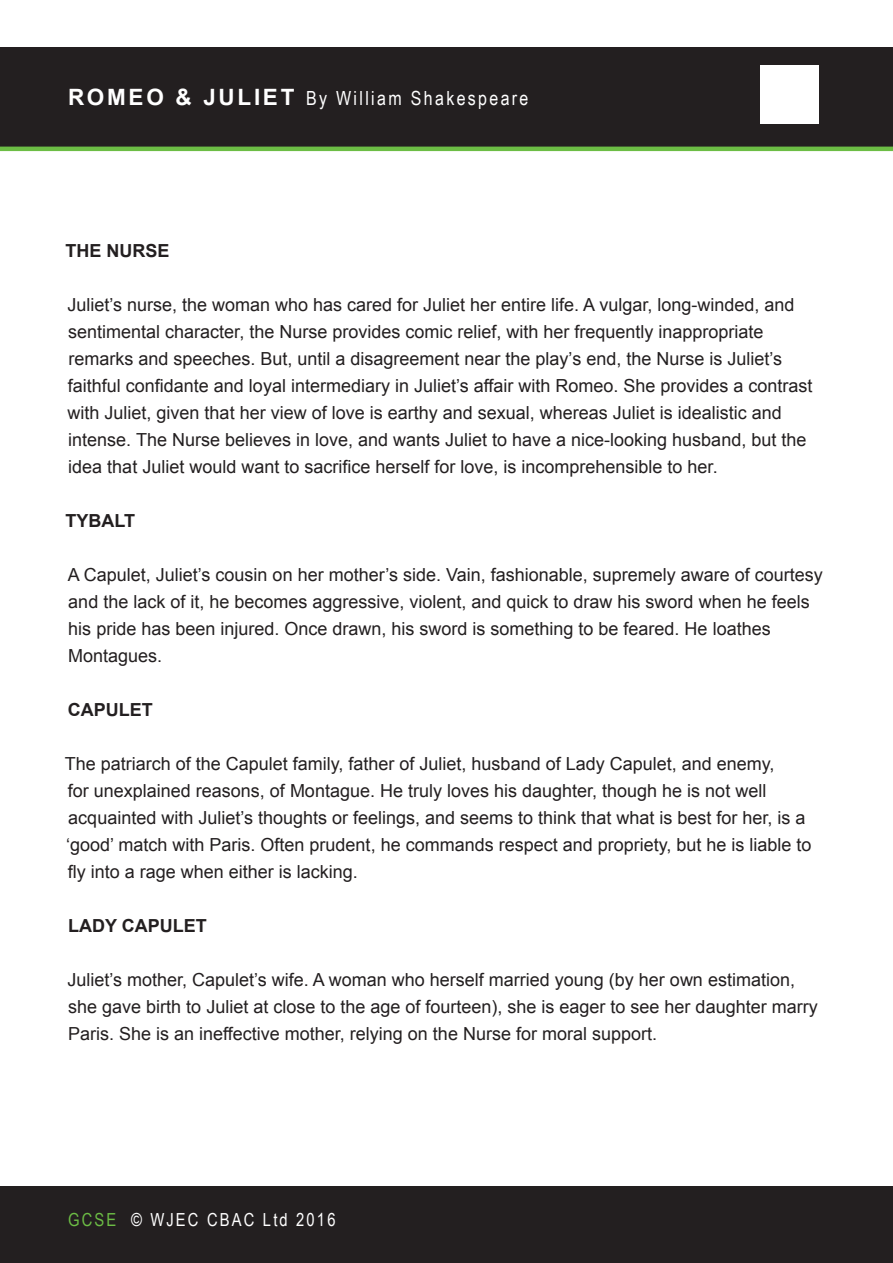
<style>
.page{position:relative;width:893px;height:1263px;background:#fff}
.page>*{position:absolute;margin:0;border:0;box-sizing:border-box;transform-origin:0 0}
.t1{font:19.5px "Arial Narrow";letter-spacing:.12em;color:#fff}
.t2{font:18px/27px "Arial";color:#231f20}
.t3{font:700 18px "Arial";color:#231f20}
.t4{font:18px "Arial Narrow";letter-spacing:.12em;color:#fff}
.s1{font-family:"Arial";font-weight:700;font-size:22.5px}
.s2{color:#6cbd45}
</style>
<div class="page">
<div style="left:0;top:47px;width:893px;height:100px;background:#231f20"></div>
<div style="left:760px;top:65px;width:59px;height:59px;background:#fff"></div>
<hr style="left:0;top:147px;width:893px;height:4px;background:#6cbd45">
<div style="left:0;top:1186px;width:893px;height:77px;background:#231f20"></div>
<p class="t1" style="left:68px;top:84px;width:462px"><span class="s1">ROMEO &amp; JULIET</span> By William Shakespeare</p>
<p class="t3" style="left:65px;top:239px;width:106px">THE NURSE</p>
<p class="t2" style="left:67px;top:291px;width:747px">Juliet’s nurse, the woman who has cared for Juliet her entire life. A vulgar, long-winded, and sentimental character, the Nurse provides comic relief, with her frequently inappropriate remarks and speeches. But, until a disagreement near the play’s end, the Nurse is Juliet’s faithful confidante and loyal intermediary in Juliet’s affair with Romeo. She provides a contrast with Juliet, given that her view of love is earthy and sexual, whereas Juliet is idealistic and intense. The Nurse believes in love, and wants Juliet to have a nice-looking husband, but the idea that Juliet would want to sacrifice herself for love, is incomprehensible to her.</p>
<p class="t3" style="left:65px;top:509px;width:71px">TYBALT</p>
<p class="t2" style="left:68px;top:561px;width:757px">A Capulet, Juliet’s cousin on her mother’s side. Vain, fashionable, supremely aware of courtesy and the lack of it, he becomes aggressive, violent, and quick to draw his sword when he feels his pride has been injured. Once drawn, his sword is something to be feared. He loathes Montagues.</p>
<p class="t3" style="left:68px;top:698px;width:86px">CAPULET</p>
<p class="t2" style="left:65px;top:750px;width:748px">The patriarch of the Capulet family, father of Juliet, husband of Lady Capulet, and enemy,<br>for unexplained reasons, of Montague. He truly loves his daughter, though he is not well acquainted with Juliet’s thoughts or feelings, and seems to think that what is best for her, is a ‘good’ match with Paris. Often prudent, he commands respect and propriety, but he is liable to fly into a rage when either is lacking.</p>
<p class="t3" style="left:68px;top:914px;width:140px">LADY CAPULET</p>
<p class="t2" style="left:67px;top:966px;width:752px">Juliet’s mother, Capulet’s wife. A woman who herself married young (by her own estimation, she gave birth to Juliet at close to the age of fourteen), she is eager to see her daughter marry<br>Paris. She is an ineffective mother, relying on the Nurse for moral support.</p>
<p class="t4" style="left:68px;top:1206px;width:269px"><span class="s2">GCSE</span> © WJEC CBAC Ltd 2016</p>
</div>
